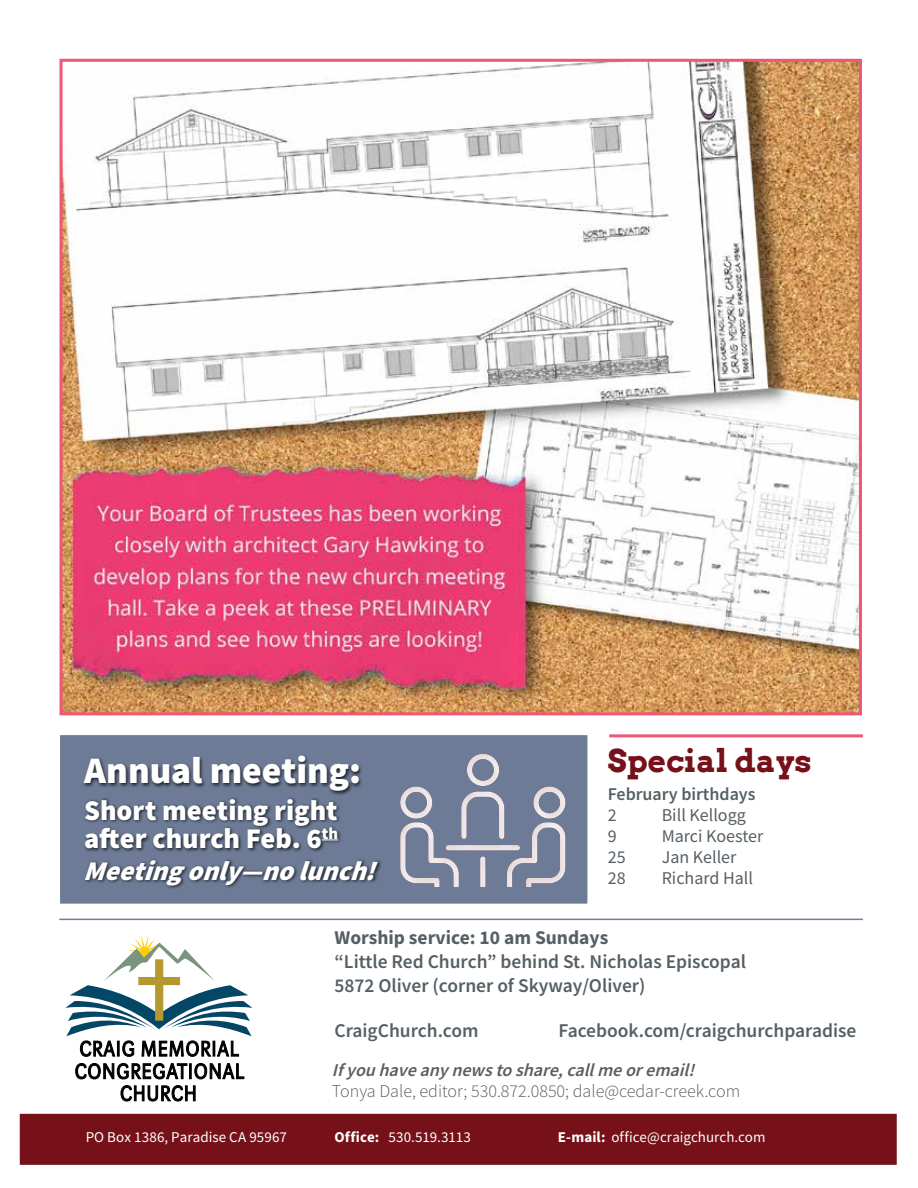
<style>
.page{position:relative;width:918px;height:1188px;background:#fff}
.page>*{position:absolute;margin:0;border:0;box-sizing:border-box;transform-origin:0 0}
.t1{font:900 37.5px "Source Sans Pro";letter-spacing:-.005em;color:#fff}
.t2{font:700 31.5px "Arvo";color:#761119}
.t3{font:900 28.5px/28.5px "Source Sans Pro";color:#fff}
.t4{font:italic 900 27px "Source Sans Pro";color:#fff}
.t5{font:600 19.5px/24px "Source Sans Pro";color:#565f64}
.t6{font:700 19.5px "Source Sans Pro";color:#565f64}
.t7{font:300 18px "Source Sans Pro";color:#565f64}
.t8{font:18px "Source Sans Pro";color:#565f64}
.t9{font:italic 600 18px "Source Sans Pro";color:#565f64}
.t10{font:600 18px "Source Sans Pro";color:#565f64}
.t11{font:15px "Source Sans Pro";color:#fff}
.s1{font-weight:700}
</style>
<div class="page">
<div style="left:20px;top:1114px;width:877px;height:51px;background:#761119;border:2px solid #761119"></div>
<svg style="left:65px;top:935px;width:187px;height:122px"></svg>
<svg style="left:121px;top:1085px;width:75px;height:16px"></svg>
<svg style="left:75px;top:1063px;width:169px;height:16px"></svg>
<div style="left:138px;top:977px;width:42px;height:8px;background:#b49830"></div>
<div style="left:155px;top:959px;width:8px;height:62px;background:#b49830"></div>
<hr style="left:59px;top:919px;width:804px;height:1px;background:#6f7d97">
<hr style="left:609px;top:734px;width:254px;height:3px;background:#f05675">
<div style="left:59px;top:734px;width:530px;height:171px;background:#6d7b96;border:2px solid #fff"></div>
<div style="left:82px;top:754px;width:281px;height:42px;background:#000;opacity:.75"></div>
<img style="left:64px;top:63px;width:794px;height:648px">
<div style="left:60px;top:59px;width:802px;height:656px;border:3px solid #f05675"></div>
<div style="left:388px;top:748px;width:184px;height:139px;background:#761119;opacity:.18"></div>
<div style="left:83px;top:797px;width:260px;height:56px;background:#000;opacity:.75"></div>
<svg style="left:322px;top:839px;width:16px;height:1px"></svg>
<div style="left:83px;top:858px;width:300px;height:32px;background:#000;opacity:.75"></div>
<h1 class="t1" style="left:84px;top:745px;width:279px">Annual meeting:</h1>
<h3 class="t3" style="left:84px;top:795px;width:256px">Short meeting right after church Feb. 6<sup>th</sup></h3>
<h3 class="t4" style="left:83px;top:852px;width:305px">Meetingonly—nolunch!</h3>
<h2 class="t2" style="left:608px;top:741px;width:205px">Special days</h2>
<p class="t10" style="left:608px;top:783px;width:149px">February birthdays</p>
<p class="t8" style="left:608px;top:804px;width:10px">2</p>
<p class="t8" style="left:662px;top:804px;width:86px">Bill Kellogg</p>
<p class="t8" style="left:608px;top:825px;width:10px">9</p>
<p class="t8" style="left:662px;top:825px;width:103px">Marci Koester</p>
<p class="t8" style="left:608px;top:846px;width:19px">25</p>
<p class="t8" style="left:662px;top:846px;width:76px">Jan Keller</p>
<p class="t8" style="left:608px;top:867px;width:19px">28</p>
<p class="t8" style="left:662px;top:867px;width:93px">Richard Hall</p>
<p class="t6" style="left:334px;top:924px;width:275px">Worship service: 10 am Sundays</p>
<p class="t5" style="left:334px;top:949px;width:413px">“Little Red Church” behind St. Nicholas Episcopal<br>5872 Oliver (corner of Skyway/Oliver)</p>
<p class="t5" style="left:334px;top:1018px;width:146px">CraigChurch.com</p>
<p class="t5" style="left:558px;top:1018px;width:300px">Facebook.com/craigchurchparadise</p>
<p class="t9" style="left:332px;top:1058px;width:369px">Ifyouhaveanynewstoshare,callmeoremail!</p>
<p class="t7" style="left:332px;top:1080px;width:410px">Tonya Dale, editor; 530.872.0850; dale@cedar-creek.com</p>
<p class="t11" style="left:86px;top:1128px;width:203px">PO Box 1386, Paradise CA 95967</p>
<p class="t11" style="left:334px;top:1128px;width:138px"><span class="s1">Office:</span> 530.519.3113</p>
<p class="t11" style="left:558px;top:1128px;width:209px"><span class="s1">E-mail:</span> office@craigchurch.com</p>
</div>
